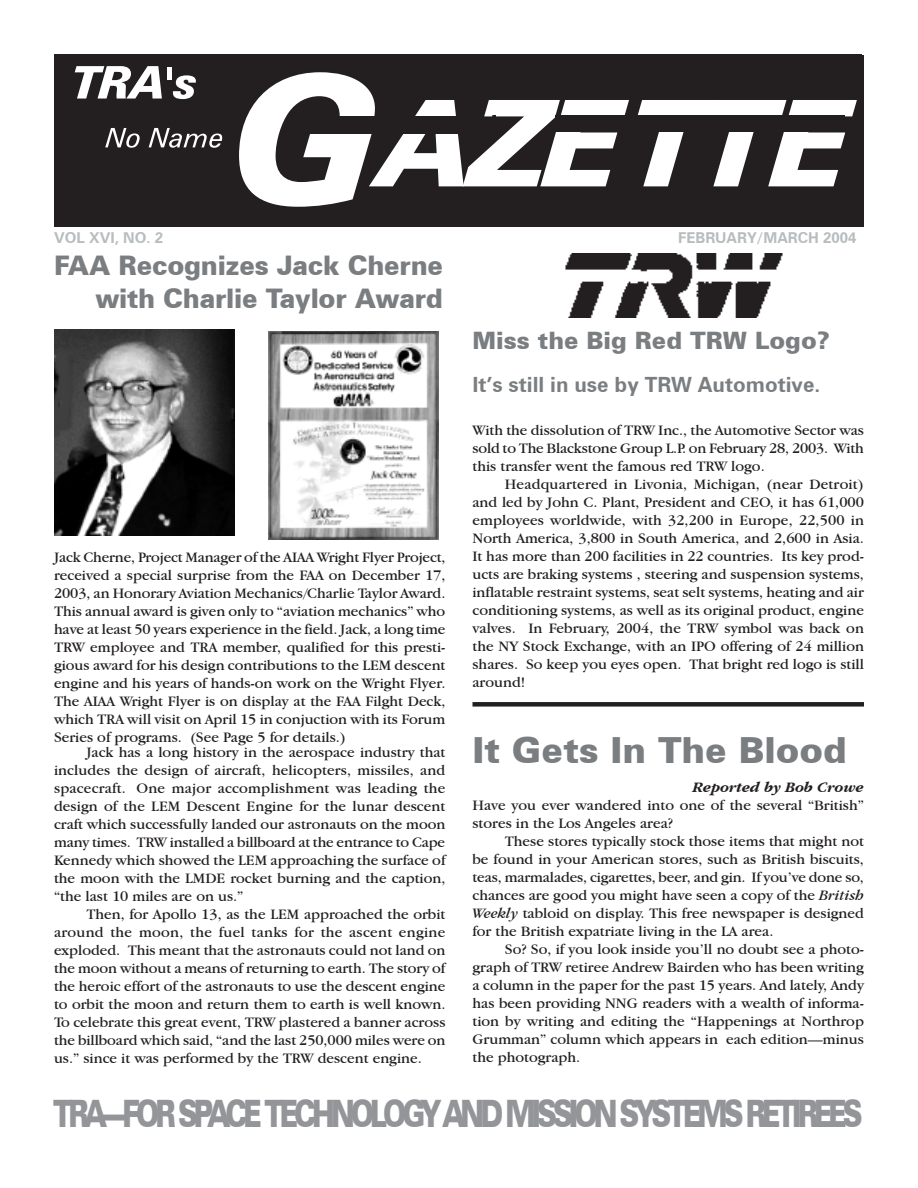
<style>
.page{position:relative;width:918px;height:1188px;background:#fff}
.page>*{position:absolute;margin:0;border:0;box-sizing:border-box;transform-origin:0 0}
.t1{font:900 expanded 37.8px "Zurich BT";letter-spacing:-.14em;color:#939598;scale:.61 1}
.t2{font:900 36px "Zurich BT";color:#7a7e81}
.t3{font:900 27px/32.4px "Zurich BT";letter-spacing:-.01em;color:#7a7e81;text-align:right;scale:.96 1}
.t4{font:900 24px "Zurich BT";color:#7a7e81}
.t5{font:700 21px "Zurich BT";color:#7a7e81}
.t6{font:15px/18px "Garamond IT Cby BT";color:#231f20;text-align:justify}
.t7{font:700 15px "Zurich BT";color:#b7bdbf}
.t8{font:italic 700 15px "Garamond IT Cby BT";color:#231f20}
.s1{font-style:italic}
</style>
<div class="page">
<div style="left:55px;top:54px;width:807px;height:32px;background:#231f20"></div>
<div style="left:55px;top:55px;width:809px;height:172px;background:#231f20"></div>
<svg style="left:637px;top:100px;width:220px;height:86px"></svg>
<div style="left:555px;top:115px;width:290px;height:17px;background:#231f20"></div>
<svg style="left:74px;top:66px;width:555px;height:141px"></svg>
<img style="left:54px;top:329px;width:180px;height:207px">
<img style="left:268px;top:332px;width:170px;height:208px">
<div style="left:472px;top:702px;width:392px;height:5px;background:#231f20"></div>
<img style="left:565px;top:253px;width:218px;height:65px">
<p class="t7" style="left:54px;top:228px;width:111px">VOL XVI, NO. 2</p>
<p class="t7" style="left:678px;top:228px;width:180px">FEBRUARY/MARCH 2004</p>
<h3 class="t3" style="left:54px;top:249px;width:407px">FAA Recognizes Jack Cherne with Charlie Taylor Award</h3>
<p class="t6" style="left:54px;top:547px;width:393px">Jack Cherne, Project Manager of the AIAA Wright Flyer Project, received a special surprise from the FAA on December 17, 2003, an Honorary Aviation Mechanics/Charlie Taylor Award.<br>This annual award is given only to “aviation mechanics” who have at least 50 years experience in the field. Jack, a long time TRW employee and TRA member, qualified for this presti&shy;gious award for his design contributions to the LEM descent engine and his years of hands-on work on the Wright Flyer.<br>The AIAA Wright Flyer is on display at the FAA Filght Deck, which TRA will visit on April 15 in conjuction with its Forum Series of programs. (See Page 5 for details.)</p>
<p class="t6" style="left:54px;top:743px;width:393px;text-indent:32px">Jack has a long history in the aerospace industry that includes the design of aircraft, helicopters, missiles, and spacecraft. One major accomplishment was leading the design of the LEM Descent Engine for the lunar descent craft which successfully landed our astronauts on the moon many times. TRW installed a billboard at the entrance to Cape Kennedy which showed the LEM approaching the surface of the moon with the LMDE rocket burning and the caption, “the last 10 miles are on us.”</p>
<p class="t6" style="left:54px;top:905px;width:393px;text-indent:32px">Then, for Apollo 13, as the LEM approached the orbit around the moon, the fuel tanks for the ascent engine exploded. This meant that the astronauts could not land on the moon without a means of returning to earth. The story of the heroic effort of the astronauts to use the descent engine to orbit the moon and return them to earth is well known.<br>To celebrate this great event, TRW plastered a banner across the billboard which said, “and the last 250,000 miles were on us.” since it was performed by the TRW descent engine.</p>
<h3 class="t4" style="left:472px;top:326px;width:359px">Miss the Big Red TRW Logo?</h3>
<h3 class="t5" style="left:472px;top:372px;width:349px">It’s still in use by TRW Automotive.</h3>
<p class="t6" style="left:472px;top:421px;width:393px">With the dissolution of TRW Inc., the Automotive Sector was sold to The Blackstone Group L.P. on February 28, 2003. With this transfer went the famous red TRW logo.</p>
<p class="t6" style="left:472px;top:475px;width:393px;text-indent:32px">Headquartered in Livonia, Michigan, (near Detroit) and led by John C. Plant, President and CEO, it has 61,000 employees worldwide, with 32,200 in Europe, 22,500 in North America, 3,800 in South America, and 2,600 in Asia.<br>It has more than 200 facilities in 22 countries. Its key prod&shy;ucts are braking systems , steering and suspension systems, inflatable restraint systems, seat selt systems, heating and air conditioning systems, as well as its original product, engine valves. In February, 2004, the TRW symbol was back on the NY Stock Exchange, with an IPO offering of 24 million shares. So keep you eyes open. That bright red logo is still around!</p>
<h2 class="t2" style="left:472px;top:728px;width:376px">It Gets In The Blood</h2>
<p class="t8" style="left:693px;top:778px;width:173px">Reported by Bob Crowe</p>
<p class="t6" style="left:472px;top:796px;width:393px">Have you ever wandered into one of the several “British” stores in the Los Angeles area?</p>
<p class="t6" style="left:472px;top:832px;width:393px;text-indent:32px">These stores typically stock those items that might not be found in your American stores, such as British biscuits, teas, marmalades, cigarettes, beer, and gin. If you’ve done so, chances are good you might have seen a copy of the <span class="s1">British Weekly</span> tabloid on display. This free newspaper is designed for the British expatriate living in the LA area.</p>
<p class="t6" style="left:472px;top:940px;width:393px;text-indent:32px">So? So, if you look inside you’ll no doubt see a photo&shy;graph of TRW retiree Andrew Bairden who has been writing a column in the paper for the past 15 years. And lately, Andy has been providing NNG readers with a wealth of informa&shy;tion by writing and editing the “Happenings at Northrop Grumman” column which appears in each edition—minus the photograph.</p>
<h1 class="t1" style="left:53px;top:1091px;width:1328px">TRA—FOR SPACE TECHNOLOGY AND MISSION SYSTEMS RETIREES</h1>
</div>
